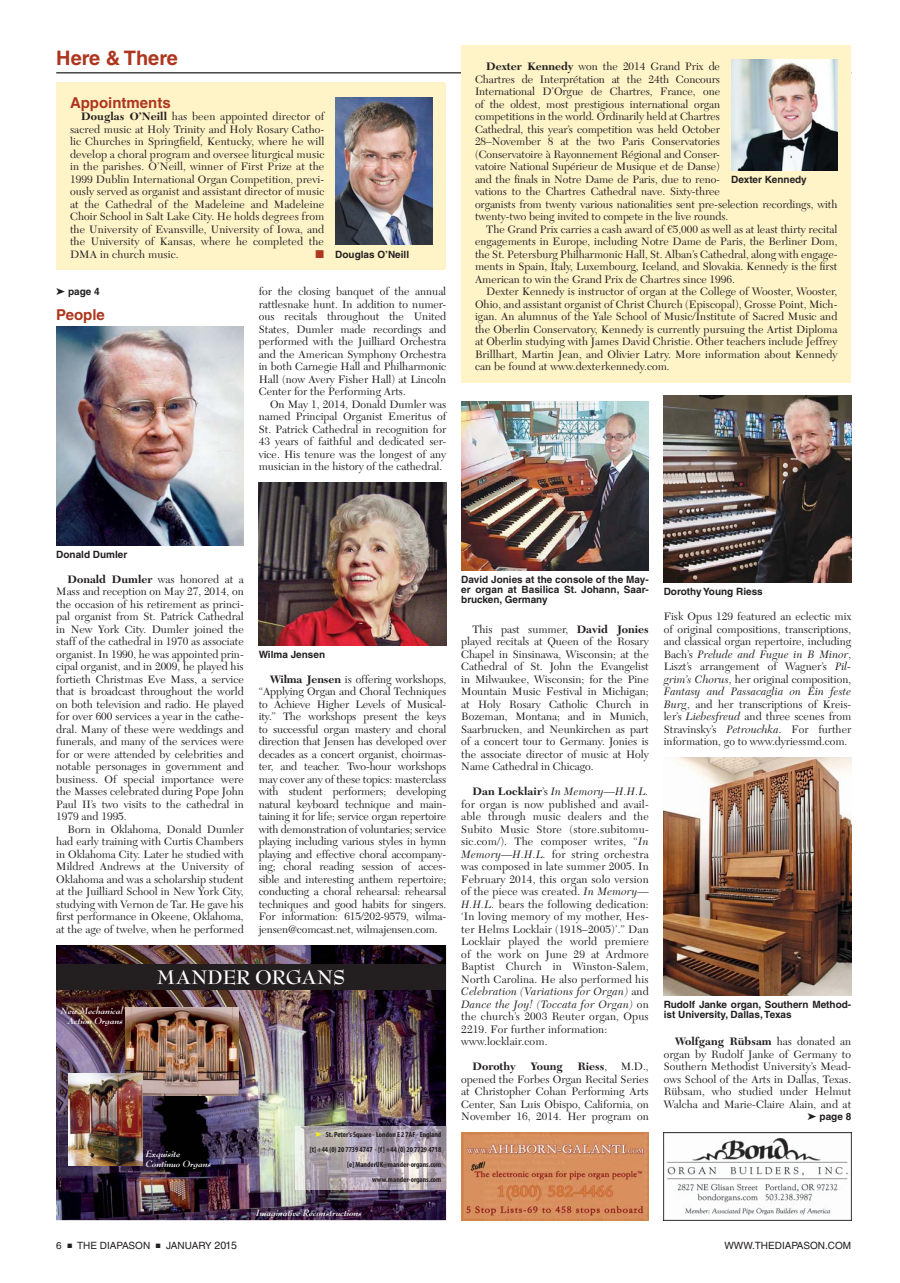
<style>
.page{position:relative;width:900px;height:1283px;background:#fff}
.page>*{position:absolute;margin:0;border:0;box-sizing:border-box;transform-origin:0 0}
.t1{font:700 21.38px "Bernhard Modern";color:#fff}
.t2{font:700 20px "Helvetica LT Std";color:#ae361e}
.t3{font:700 15px "Helvetica LT Std";color:#ae361e}
.t4{font:11.25px/12.5px "New Caledonia LT Std";color:#231f20;text-align:justify}
.t5{font:700 11.25px "New Caledonia LT Std";color:#231f20}
.t6{font:700 10px/10px "Helvetica LT Std";color:#231f20;text-align:justify}
.t7{font:10px "Helvetica LT Std";color:#231f20}
.t8{font:italic 700 9.88px/9.9px "Bernhard Modern";color:#fff;text-align:right}
.t9{font:700 condensed 7.5px/14.9px "Myriad Pro";color:#231f20;text-align:right}
.s1{font-weight:700}
.s2{font-style:italic}
.s3{font-size:10.62px}
</style>
<div class="page">
<hr style="left:56px;top:72px;width:795px;height:1px;background:#231f20">
<img style="left:56px;top:327px;width:188px;height:218px">
<img style="left:259px;top:482px;width:187px;height:163px">
<img style="left:461px;top:402px;width:188px;height:168px">
<img style="left:664px;top:758px;width:187px;height:237px">
<div style="left:56px;top:82px;width:390px;height:188px;background:#fff4c8"></div>
<img style="left:336px;top:98px;width:97px;height:147px">
<div style="left:461px;top:45px;width:390px;height:337px;background:#fff4c8"></div>
<img style="left:731px;top:59px;width:107px;height:111px">
<img style="left:56px;top:945px;width:390px;height:275px">
<img style="left:664px;top:1132px;width:187px;height:88px">
<img style="left:461px;top:1132px;width:188px;height:88px">
<img style="left:664px;top:395px;width:187px;height:187px">
<svg style="left:315px;top:1132px;width:7px;height:5px"></svg>
<h2 class="t2" style="left:56px;top:50px;width:123px">Here &amp; There</h2>
<h3 class="t3" style="left:70px;top:97px;width:102px">Appointments</h3>
<p class="t4" style="left:70px;top:110px;width:257px;text-indent:11px"><span class="s1">Douglas O’Neill</span> has been appointed director of sacred music at Holy Trinity and Holy Rosary Catho&shy;lic Churches in Springfield, Kentucky, where he will develop a choral program and oversee liturgical music in the parishes. O’Neill, winner of First Prize at the 1999 Dublin International Organ Competition, previ&shy;ously served as organist and assistant director of music at the Cathedral of the Madeleine and Madeleine Choir School in Salt Lake City. He holds degrees from the University of Evansville, University of Iowa, and the University of Kansas, where he completed the DMA in church music.</p>
<p class="t6" style="left:335px;top:250px;width:75px">Douglas O’Neill</p>
<p class="t6" style="left:68px;top:288px;width:33px">page 4</p>
<h3 class="t3" style="left:56px;top:309px;width:50px">People</h3>
<p class="t4" style="left:259px;top:285px;width:189px">for the closing banquet of the annual rattlesnake hunt. In addition to numer&shy;ous recitals throughout the United States, Dumler made recordings and performed with the Juilliard Orchestra and the American Symphony Orchestra in both Carnegie Hall and Philharmonic Hall (now Avery Fisher Hall) at Lincoln Center for the Performing Arts.</p>
<p class="t4" style="left:259px;top:398px;width:190px;text-indent:11px">On May 1, 2014, Donald Dumler was named Principal Organist Emeritus of St. Patrick Cathedral in recognition for 43 years of faithful and dedicated ser&shy;vice. His tenure was the longest of any musician in the history of the cathedral.</p>
<p class="t4" style="left:475px;top:60px;width:364px;text-align:left;text-indent:11px"><span class="s1">Dexter Kennedy</span> won the 2014 Grand Prix de<br>Chartres de Interprétation at the 24th Concours<br>International D’Orgue de Chartres, France, one<br>of the oldest, most prestigious international organ<br>competitions in the world. Ordinarily held at Chartres<br>Cathedral, this year’s competition was held October<br>28–November 8 at the two Paris Conservatories<br>(Conservatoire à Rayonnement Régional and Conser-<br>vatoire National Supérieur de Musique et de Danse)<br>and the finals in Notre Dame de Paris, due to reno-<br>vations to the Chartres Cathedral nave. Sixty-three<br>organists from twenty various nationalities sent pre-selection recordings, with twenty-two being invited to compete in the live rounds.</p>
<p class="t4" style="left:475px;top:223px;width:364px;text-indent:11px">The Grand Prix carries a cash award of €5,000 as well as at least thirty recital engagements in Europe, including Notre Dame de Paris, the Berliner Dom, the St. Petersburg Philharmonic Hall, St. Alban’s Cathedral, along with engage&shy;ments in Spain, Italy, Luxembourg, Iceland, and Slovakia. Kennedy is the first American to win the Grand Prix de Chartres since 1996.</p>
<p class="t4" style="left:475px;top:285px;width:364px;text-indent:11px">Dexter Kennedy is instructor of organ at the College of Wooster, Wooster, Ohio, and assistant organist of Christ Church (Episcopal), Grosse Point, Mich&shy;igan. An alumnus of the Yale School of Music/Institute of Sacred Music and the Oberlin Conservatory, Kennedy is currently pursuing the Artist Diploma at Oberlin studying with James David Christie. Other teachers include Jeffrey Brillhart, Martin Jean, and Olivier Latry. More information about Kennedy can be found at www.dexterkennedy.com.</p>
<p class="t6" style="left:731px;top:175px;width:77px">Dexter Kennedy</p>
<p class="t6" style="left:56px;top:550px;width:73px">Donald Dumler</p>
<p class="t4" style="left:56px;top:573px;width:189px;text-indent:11px"><span class="s1">Donald Dumler</span> was honored at a Mass and reception on May 27, 2014, on the occasion of his retirement as princi&shy;pal organist from St. Patrick Cathedral in New York City. Dumler joined the staff of the cathedral in 1970 as associate organist. In 1990, he was appointed prin&shy;cipal organist, and in 2009, he played his fortieth Christmas Eve Mass, a service that is broadcast throughout the world on both television and radio. He played for over 600 services a year in the cathe&shy;dral. Many of these were weddings and funerals, and many of the services were for or were attended by celebrities and notable personages in government and business. Of special importance were the Masses celebrated during Pope John Paul II’s two visits to the cathedral in 1979 and 1995.</p>
<p class="t4" style="left:56px;top:823px;width:190px;text-indent:11px">Born in Oklahoma, Donald Dumler had early training with Curtis Chambers in Oklahoma City. Later he studied with Mildred Andrews at the University of Oklahoma and was a scholarship student at the Juilliard School in New York City, studying with Vernon de Tar. He gave his first performance in Okeene, Oklahoma, at the age of twelve, when he performed</p>
<p class="t6" style="left:259px;top:650px;width:68px">Wilma Jensen</p>
<p class="t4" style="left:259px;top:673px;width:189px;text-indent:11px"><span class="s1">Wilma Jensen</span> is offering workshops, “Applying Organ and Choral Techniques to Achieve Higher Levels of Musical&shy;ity.” The workshops present the keys to successful organ mastery and choral direction that Jensen has developed over decades as a concert organist, choirmas&shy;ter, and teacher. Two-hour workshops may cover any of these topics: masterclass with student performers; developing natural keyboard technique and main&shy;taining it for life; service organ repertoire with demonstration of voluntaries; service playing including various styles in hymn playing and effective choral accompany&shy;ing; choral reading session of acces&shy;sible and interesting anthem repertoire; conducting a choral rehearsal: rehearsal techniques and good habits for singers.<br>For information: 615/202-9579, wilma&shy;jensen@comcast.net, wilmajensen.com.</p>
<p class="t8" style="left:60px;top:1006px;width:64px">New Mechanical<br>Action Organs</p>
<h1 class="t1" style="left:157px;top:968px;width:190px">MANDER ORGANS</h1>
<p class="t8" style="left:146px;top:1148px;width:67px;text-align:left">Exquisite<br>Continuo Organs</p>
<p class="t9" style="left:310px;top:1128px;width:133px">St. Peter’s Square - London E 2 7AF - England<br>[t] +44 (0) 20 7739 4747 - [f] +44 (0) 20 7729 4718 [e] ManderUK@mander-organs.com www.mander-organs.com</p>
<p class="t8" style="left:256px;top:1208px;width:107px">Imaginative Reconstructions</p>
<p class="t6" style="left:461px;top:575px;width:189px">David Jonies at the console of the May&shy;er organ at Basilica St. Johann, Saar&shy;brucken, Germany</p>
<p class="t4" style="left:461px;top:623px;width:189px;text-indent:11px">This past summer, <span class="s1">David Jonies </span>played recitals at Queen of the Rosary Chapel in Sinsinawa, Wisconsin; at the Cathedral of St. John the Evangelist in Milwaukee, Wisconsin; for the Pine Mountain Music Festival in Michigan; at Holy Rosary Catholic Church in Bozeman, Montana; and in Munich, Saarbrucken, and Neunkirchen as part of a concert tour to Germany. Jonies is the associate director of music at Holy Name Cathedral in Chicago.</p>
<p class="t4" style="left:461px;top:785px;width:189px;text-align:left;text-indent:11px"><span class="s1">Dan Locklair</span>’s <span class="s2">In Memory—H.H.L. </span>for organ is now published and avail&shy;able through music dealers and the Subito Music Store (store.subitomu&shy;sic.com/). The composer writes, “<span class="s2">In Memory—H.H.L.</span> for string orchestra was composed in late summer 2005. In February 2014, this organ solo version of the piece was created. <span class="s2">In Memory— H.H.L.</span> bears the following dedication: ‘In loving memory of my mother, Hes&shy;ter Helms Locklair (1918–2005)’.” Dan Locklair played the world premiere of the work on June 29 at Ardmore Baptist Church in Winston-Salem, North Carolina. He also performed his <span class="s2">Celebration (Variations for Organ)</span> and <span class="s2">Dance the Joy! (Toccata for Organ)</span> on the church’s 2003 Reuter organ, Opus 2219. For further information: www.locklair.com.</p>
<p class="t5" style="left:472px;top:1061px;width:45px">Dorothy</p>
<p class="t5" style="left:531px;top:1061px;width:33px">Young</p>
<p class="t4" style="left:461px;top:1060px;width:189px;text-indent:116px"><span class="s1">Riess</span>, M.D., opened the Forbes Organ Recital Series at Christopher Cohan Performing Arts Center, San Luis Obispo, California, on November 16, 2014. Her program on</p>
<p class="t6" style="left:664px;top:588px;width:101px">Dorothy Young Riess</p>
<p class="t4" style="left:664px;top:610px;width:189px">Fisk Opus 129 featured an eclectic mix of original compositions, transcriptions, and classical organ repertoire, including Bach’s <span class="s2">Prelude and Fugue in B Minor</span>, Liszt’s arrangement of Wagner’s <span class="s2">Pil&shy;grim’s Chorus</span>, her original composition, <span class="s2">Fantasy and Passacaglia on Ein feste Burg</span>, and her transcriptions of Kreis&shy;ler’s <span class="s2">Liebesfreud</span> and three scenes from Stravinsky’s <span class="s2">Petrouchka</span>. For further information, go to www.dyriessmd.com.</p>
<p class="t6" style="left:664px;top:1000px;width:189px">Rudolf Janke organ, Southern Method&shy;ist University, Dallas, Texas</p>
<p class="t4" style="left:664px;top:1035px;width:189px;text-indent:11px"><span class="s1">Wolfgang Rübsam</span> has donated an organ by Rudolf Janke of Germany to Southern Methodist University’s Mead&shy;ows School of the Arts in Dallas, Texas.<br>Rübsam, who studied under Helmut Walcha and Marie-Claire Alain, and at</p>
<p class="t6" style="left:820px;top:1113px;width:33px">page 8</p>
<p class="t7" style="left:56px;top:1242px;width:7px">6</p>
<p class="t7" style="left:77px;top:1242px;width:75px">THE DIAPASON</p>
<p class="t7" style="left:166px;top:1242px;width:72px">JANUARY <span class="s3">2015</span></p>
<p class="t7" style="left:725px;top:1242px;width:128px">WWW.THEDIAPASON.COM</p>
</div>
